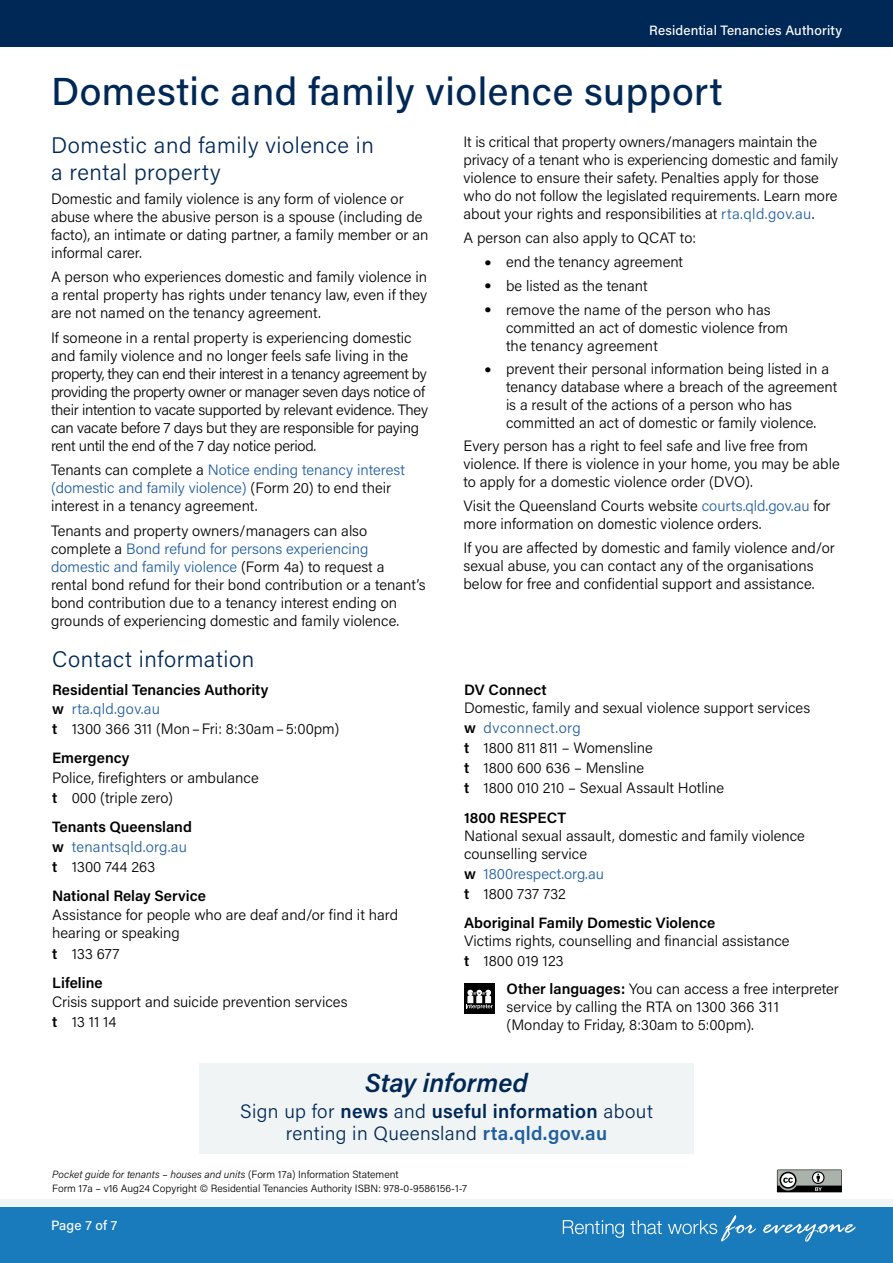
<style>
.page{position:relative;width:893px;height:1263px;background:#fff}
.page>*{position:absolute;margin:0;border:0;box-sizing:border-box;transform-origin:0 0}
.t1{font:500 39px "Acumin Pro";letter-spacing:.015em;color:#002856}
.t2{font:italic 600 26.25px "Acumin Pro";color:#002856}
.t3{font:300 22.5px/27px "Acumin Pro";letter-spacing:.025em;color:#002856}
.t4{font:300 19.35px/22px "Acumin Pro";letter-spacing:.02em;color:#002856;text-align:center}
.t5{font:300 15px/18px "Acumin Pro";color:#000}
.t6{font:300 15px/18px "Acumin Pro";letter-spacing:-.02em;color:#000}
.t7{font:600 15px/19.6px "Acumin Pro";color:#000}
.t8{font:300 15px/20.1px "Acumin Pro";color:#215e9e}
.t9{font:500 13.5px "Acumin Pro";letter-spacing:.01em;color:#fff}
.t10{font:300 10.5px/13.5px "Acumin Pro";color:#000}
.s1{color:#215e9e}
.s2{font-family:"Arial";font-weight:700;font-size:18px}
.s3{font-weight:600}
.s4{font-weight:300;color:#215e9e}
.s5{font-weight:300}
.s6{font-weight:600;color:#000}
.s7{color:#000}
.s8{font-weight:600;color:#215e9e}
.s9{font-style:italic}
</style>
<div class="page">
<div style="left:0;top:1199px;width:893px;height:9px;background:#f0f4f5"></div>
<div style="left:0;top:1208px;width:893px;height:55px;background:#197abc"></div>
<div style="left:0;top:0;width:893px;height:47px;background:#002856"></div>
<svg style="left:563px;top:1220px;width:61px;height:18px"></svg>
<svg style="left:631px;top:1220px;width:31px;height:14px"></svg>
<svg style="left:668px;top:1215px;width:88px;height:26px"></svg>
<svg style="left:763px;top:1224px;width:92px;height:18px"></svg>
<div style="left:199px;top:1063px;width:495px;height:91px;background:#f0f4f5"></div>
<svg style="left:777px;top:1169px;width:65px;height:23px"></svg>
<div style="left:464px;top:983px;width:30px;height:30px;background:#000"></div>
<svg style="left:466px;top:990px;width:27px;height:19px"></svg>
<p class="t9" style="left:649px;top:21px;width:194px">Residential Tenancies Authority</p>
<h1 class="t1" style="left:51px;top:64px;width:673px">Domestic and family violence support</h1>
<h3 class="t3" style="left:51px;top:130px;width:325px">Domestic and family violence in a rental property</h3>
<p class="t5" style="left:51px;top:189px;width:379px">Domestic and family violence is any form of violence or abuse where the abusive person is a spouse (including de facto), an intimate or dating partner, a family member or an informal carer.</p>
<p class="t5" style="left:51px;top:268px;width:378px;text-align:justify">A person who experiences domestic and family violence in a rental property has rights under tenancy law, even if they are not named on the tenancy agreement.</p>
<p class="t6" style="left:51px;top:328px;width:379px">If someone in a rental property is experiencing domestic and family violence and no longer feels safe living in the property, they can end their interest in a tenancy agreement by providing the property owner or manager seven days notice of their intention to vacate supported by relevant evidence. They can vacate before 7 days but they are responsible for paying rent until the end of the 7 day notice period.</p>
<p class="t5" style="left:51px;top:460px;width:355px">Tenants can complete a <span class="s1">Notice ending tenancy interest (domestic and family violence)</span> (Form 20) to end their interest in a tenancy agreement.</p>
<p class="t5" style="left:51px;top:521px;width:376px">Tenants and property owners/managers can also complete a <span class="s1">Bond refund for persons experiencing domestic and family violence</span> (Form 4a) to request a<br>rental bond refund for their bond contribution or a tenant’s bond contribution due to a tenancy interest ending on grounds of experiencing domestic and family violence.</p>
<p class="t5" style="left:463px;top:132px;width:376px">It is critical that property owners/managers maintain the privacy of a tenant who is experiencing domestic and family violence to ensure their safety. Penalties apply for those who do not follow the legislated requirements. Learn more about your rights and responsibilities at <span class="s1">rta.qld.gov.au</span>.</p>
<p class="t5" style="left:463px;top:229px;width:234px">A person can also apply to QCAT to:</p>
<p class="t5" style="left:485px;top:252px;width:200px"><span class="s2">•</span> end the tenancy agreement</p>
<p class="t5" style="left:485px;top:276px;width:164px"><span class="s2">•</span> be listed as the tenant</p>
<p class="t5" style="left:506px;top:300px;width:284px;text-indent:-21px"><span class="s2">•</span> remove the name of the person who has committed an act of domestic violence from the tenancy agreement</p>
<p class="t5" style="left:506px;top:360px;width:333px;text-indent:-21px"><span class="s2">•</span> prevent their personal information being listed in a tenancy database where a breach of the agreement is a result of the actions of a person who has committed an act of domestic or family violence.</p>
<p class="t5" style="left:463px;top:436px;width:378px">Every person has a right to feel safe and live free from violence. If there is violence in your home, you may be able to apply for a domestic violence order (DVO).</p>
<p class="t5" style="left:463px;top:496px;width:368px">Visit the Queensland Courts website <span class="s1">courts.qld.gov.au</span> for more information on domestic violence orders.</p>
<p class="t5" style="left:463px;top:539px;width:373px">If you are affected by domestic and family violence and/or sexual abuse, you can contact any of the organisations below for free and confidential support and assistance.</p>
<h3 class="t3" style="left:52px;top:645px;width:204px">Contact information</h3>
<p class="t5" style="left:52px;top:679px;width:289px;line-height:19.6px"><span class="s3">Residential Tenancies Authority<br>w</span> <span class="s1">rta.qld.gov.au<br></span><span class="s3">t</span> 1300 366 311 (Mon–Fri: 8:30am–5:00pm)</p>
<p class="t7" style="left:52px;top:748px;width:79px">Emergency</p>
<p class="t5" style="left:52px;top:767px;width:208px;line-height:20.1px">Police, firefighters or ambulance <span class="s3">t</span> 000 (triple zero)</p>
<p class="t7" style="left:52px;top:816px;width:141px">Tenants Queensland w <span class="s4">tenantsqld.org.au </span>t <span class="s5">1300 744 263</span></p>
<p class="t7" style="left:52px;top:885px;width:155px">National Relay Service</p>
<p class="t5" style="left:52px;top:906px;width:347px">Assistance for people who are deaf and/or find it hard hearing or speaking</p>
<p class="t7" style="left:52px;top:938px;width:69px;line-height:29.5px">t <span class="s5">133 677<br></span>Lifeline</p>
<p class="t5" style="left:52px;top:991px;width:297px;line-height:20.1px">Crisis support and suicide prevention services <span class="s3">t</span> 13 11 14</p>
<p class="t7" style="left:464px;top:679px;width:84px">DV Connect</p>
<p class="t5" style="left:464px;top:697px;width:348px;line-height:20.1px">Domestic, family and sexual violence support services <span class="s3">w</span> <span class="s1">dvconnect.org<br></span><span class="s3">t</span> 1800 811 811 – Womensline<br><span class="s3">t</span> 1800 600 636 – Mensline<br><span class="s3">t</span> 1800 010 210 – Sexual Assault Hotline</p>
<p class="t7" style="left:464px;top:807px;width:103px">1800 RESPECT</p>
<p class="t5" style="left:464px;top:826px;width:342px">National sexual assault, domestic and family violence counselling service</p>
<p class="t8" style="left:464px;top:863px;width:141px"><span class="s6">w</span> 1800respect.org.au <span class="s6">t</span> <span class="s7">1800 737 732</span></p>
<p class="t7" style="left:464px;top:912px;width:253px">Aboriginal Family Domestic Violence</p>
<p class="t5" style="left:464px;top:930px;width:327px;line-height:20.1px">Victims rights, counselling and financial assistance <span class="s3">t</span> 1800 019 123</p>
<p class="t5" style="left:507px;top:979px;width:334px"><span class="s3">Other languages:</span> You can access a free interpreter service by calling the RTA on 1300 366 311 (Monday to Friday, 8:30am to 5:00pm).</p>
<h2 class="t2" style="left:365px;top:1064px;width:164px">Stay informed</h2>
<p class="t4" style="left:240px;top:1099px;width:414px">Sign up for <span class="s3">news</span> and <span class="s3">useful information</span> about renting in Queensland <span class="s8">rta.qld.gov.au</span></p>
<p class="t10" style="left:52px;top:1167px;width:416px"><span class="s9">Pocket guide for tenants – houses and units</span> (Form 17a) Information Statement<br>Form 17a – v16 Aug24 Copyright © Residential Tenancies Authority ISBN: 978-0-9586156-1-7</p>
<p class="t9" style="left:51px;top:1216px;width:68px">Page 7 of 7</p>
</div>
